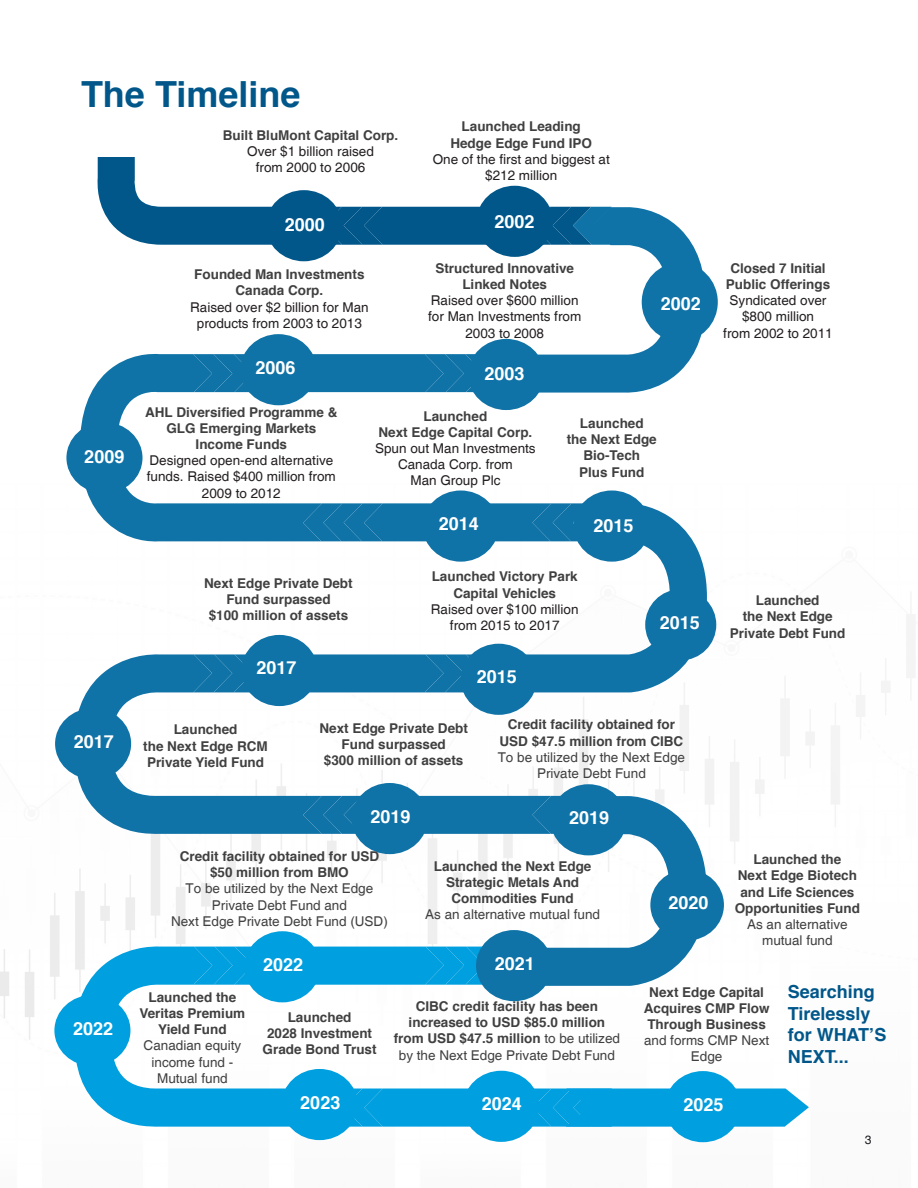
<style>
.page{position:relative;width:918px;height:1188px;background:#fff}
.page>*{position:absolute;margin:0;border:0;box-sizing:border-box;transform-origin:0 0}
.t1{font:700 36px "Helvetica";color:#01578a}
.t2{font:700 18px "Helvetica";color:#fff}
.t3{font:700 18px/21.6px "Helvetica";color:#01578a}
.t4{font:700 13.5px/16.2px "Helvetica";color:#404040;text-align:center}
.t5{font:13.5px/16.2px "Helvetica";color:#231f20;text-align:center}
.t6{font:13.5px/16.2px "Helvetica";color:#404040;text-align:center}
.t7{font:12px "Helvetica";color:#1a171c}
.s1{font-weight:400}
</style>
<div class="page">
<img style="left:0;top:484px;width:915px;height:659px">
<svg style="left:74px;top:654px;width:248px;height:181px"></svg>
<svg style="left:80px;top:383px;width:242px;height:159px"></svg>
<hr style="left:485px;top:742px;width:2px;height:48px;background:#fff">
<hr style="left:269px;top:742px;width:1px;height:48px;background:#fff">
<hr style="left:487px;top:448px;width:2px;height:48px;background:#fff">
<hr style="left:269px;top:448px;width:1px;height:48px;background:#fff">
<svg style="left:97px;top:157px;width:609px;height:236px"></svg>
<hr style="left:269px;top:153px;width:1px;height:48px;background:#fff">
<svg style="left:74px;top:946px;width:248px;height:181px"></svg>
<svg style="left:468px;top:1065px;width:17px;height:1px"></svg>
<hr style="left:485px;top:1035px;width:2px;height:48px;background:#fff">
<svg style="left:252px;top:1065px;width:17px;height:1px"></svg>
<hr style="left:269px;top:1035px;width:2px;height:48px;background:#fff">
<svg style="left:194px;top:796px;width:513px;height:190px"></svg>
<hr style="left:530px;top:889px;width:2px;height:48px;background:#fff">
<svg style="left:468px;top:769px;width:20px;height:5px"></svg>
<hr style="left:488px;top:739px;width:1px;height:48px;background:#fff">
<svg style="left:252px;top:769px;width:17px;height:5px"></svg>
<hr style="left:269px;top:739px;width:2px;height:48px;background:#fff">
<svg style="left:194px;top:503px;width:513px;height:189px"></svg>
<hr style="left:531px;top:587px;width:2px;height:48px;background:#fff">
<hr style="left:485px;top:442px;width:2px;height:48px;background:#fff">
<svg style="left:252px;top:473px;width:17px;height:6px"></svg>
<hr style="left:269px;top:443px;width:2px;height:48px;background:#fff">
<div style="left:477px;top:186px;width:76px;height:71px;background:#01578a;border-radius:50%"></div>
<div style="left:642px;top:263px;width:76px;height:78px;background:#1073a7;border-radius:50%"></div>
<div style="left:266px;top:190px;width:76px;height:71px;background:#01578a;border-radius:50%"></div>
<div style="left:468px;top:339px;width:76px;height:71px;background:#1073a7;border-radius:50%"></div>
<div style="left:241px;top:635px;width:76px;height:71px;background:#1073a7;border-radius:50%"></div>
<div style="left:240px;top:334px;width:77px;height:71px;background:#1073a7;border-radius:50%"></div>
<div style="left:66px;top:422px;width:77px;height:71px;background:#1073a7;border-radius:50%"></div>
<div style="left:423px;top:491px;width:76px;height:71px;background:#1073a7;border-radius:50%"></div>
<div style="left:574px;top:491px;width:76px;height:71px;background:#1073a7;border-radius:50%"></div>
<div style="left:645px;top:589px;width:71px;height:71px;background:#1073a7;border-radius:50%"></div>
<div style="left:461px;top:644px;width:76px;height:71px;background:#1073a7;border-radius:50%"></div>
<div style="left:55px;top:708px;width:76px;height:71px;background:#1073a7;border-radius:50%"></div>
<div style="left:352px;top:783px;width:76px;height:71px;background:#1073a7;border-radius:50%"></div>
<div style="left:550px;top:784px;width:76px;height:71px;background:#1073a7;border-radius:50%"></div>
<div style="left:476px;top:930px;width:76px;height:71px;background:#1073a7;border-radius:50%"></div>
<div style="left:244px;top:931px;width:76px;height:71px;background:#009fdf;border-radius:50%"></div>
<div style="left:54px;top:995px;width:76px;height:71px;background:#009fdf;border-radius:50%"></div>
<div style="left:650px;top:869px;width:74px;height:72px;background:#1073a7;border-radius:50%"></div>
<svg style="left:350px;top:1089px;width:459px;height:38px;background:#0ca3e0"></svg>
<div style="left:463px;top:1071px;width:76px;height:71px;background:#009fdf;border-radius:50%"></div>
<div style="left:665px;top:1071px;width:76px;height:71px;background:#009fdf;border-radius:50%"></div>
<div style="left:282px;top:1069px;width:76px;height:71px;background:#009fdf;border-radius:50%"></div>
<p class="t1" style="left:81px;top:65px;width:221px">The Timeline</p>
<p class="t4" style="left:223px;top:127px;width:177px">Built BluMont Capital Corp.</p>
<p class="t5" style="left:247px;top:143px;width:128px">Over $1 billion raised</p>
<p class="t5" style="left:256px;top:160px;width:111px">from 2000 to 2006</p>
<p class="t2" style="left:285px;top:210px;width:42px">2000</p>
<p class="t4" style="left:194px;top:267px;width:172px">Founded Man Investments<br>Canada Corp.</p>
<p class="t5" style="left:190px;top:299px;width:180px">Raised over $2 billion for Man products from 2003 to 2013</p>
<p class="t2" style="left:256px;top:353px;width:42px">2006</p>
<p class="t4" style="left:462px;top:119px;width:121px">Launched Leading</p>
<p class="t4" style="left:450px;top:135px;width:143px">Hedge Edge Fund IPO</p>
<p class="t5" style="left:433px;top:151px;width:179px">One of the first and biggest at $212 million</p>
<p class="t2" style="left:495px;top:207px;width:42px">2002</p>
<p class="t4" style="left:435px;top:260px;width:140px">Structured Innovative</p>
<p class="t4" style="left:462px;top:276px;width:86px">Linked Notes</p>
<p class="t5" style="left:431px;top:293px;width:149px">Raised over $600 million</p>
<p class="t5" style="left:428px;top:309px;width:155px">for Man Investments from</p>
<p class="t5" style="left:465px;top:325px;width:80px">2003 to 2008</p>
<p class="t2" style="left:484px;top:359px;width:42px">2003</p>
<p class="t2" style="left:661px;top:289px;width:42px">2002</p>
<p class="t2" style="left:84px;top:442px;width:42px">2009</p>
<p class="t4" style="left:145px;top:404px;width:194px">AHL Diversified Programme &amp;</p>
<p class="t4" style="left:166px;top:420px;width:152px">GLG Emerging Markets</p>
<p class="t4" style="left:196px;top:436px;width:93px">Income Funds</p>
<p class="t5" style="left:147px;top:453px;width:191px">Designed open-end alternative funds. Raised $400 million from<br>2009 to 2012</p>
<p class="t4" style="left:424px;top:408px;width:65px">Launched</p>
<p class="t4" style="left:379px;top:424px;width:155px">Next Edge Capital Corp.</p>
<p class="t5" style="left:375px;top:441px;width:162px">Spun out Man Investments</p>
<p class="t5" style="left:398px;top:457px;width:116px">Canada Corp. from</p>
<p class="t5" style="left:410px;top:473px;width:92px">Man Group Plc</p>
<p class="t4" style="left:580px;top:415px;width:65px">Launched</p>
<p class="t4" style="left:567px;top:432px;width:92px">the Next Edge</p>
<p class="t4" style="left:583px;top:448px;width:58px">Bio-Tech</p>
<p class="t4" style="left:579px;top:464px;width:67px">Plus Fund</p>
<p class="t2" style="left:439px;top:509px;width:42px">2014</p>
<p class="t2" style="left:593px;top:512px;width:42px">2015</p>
<p class="t4" style="left:726px;top:260px;width:106px">Closed 7 Initial<br>Public Offerings</p>
<p class="t5" style="left:730px;top:293px;width:98px">Syndicated over</p>
<p class="t5" style="left:742px;top:309px;width:74px">$800 million</p>
<p class="t5" style="left:723px;top:325px;width:111px">from 2002 to 2011</p>
<p class="t2" style="left:74px;top:727px;width:42px">2017</p>
<p class="t4" style="left:204px;top:575px;width:150px">Next Edge Private Debt<br>Fund surpassed</p>
<p class="t4" style="left:209px;top:608px;width:141px">$100 million of assets</p>
<p class="t2" style="left:257px;top:653px;width:42px">2017</p>
<p class="t4" style="left:432px;top:569px;width:148px">Launched Victory Park<br>Capital Vehicles</p>
<p class="t5" style="left:431px;top:601px;width:149px">Raised over $100 million from 2015 to 2017</p>
<p class="t2" style="left:477px;top:662px;width:42px">2015</p>
<p class="t2" style="left:660px;top:608px;width:42px">2015</p>
<p class="t4" style="left:174px;top:722px;width:65px">Launched</p>
<p class="t4" style="left:143px;top:738px;width:126px;text-align:left">the Next Edge RCM<br>Private Yield Fund</p>
<p class="t4" style="left:319px;top:720px;width:150px">Next Edge Private Debt<br>Fund surpassed</p>
<p class="t4" style="left:324px;top:753px;width:141px">$300 million of assets</p>
<p class="t4" style="left:500px;top:717px;width:185px">Credit facility obtained for<br>USD $47.5 million from CIBC</p>
<p class="t6" style="left:498px;top:749px;width:189px">To be utilized by the Next Edge<br>Private Debt Fund</p>
<p class="t2" style="left:370px;top:802px;width:42px">2019</p>
<p class="t2" style="left:569px;top:803px;width:42px">2019</p>
<p class="t4" style="left:180px;top:848px;width:201px">Credit facility obtained for USD $50 million from BMO</p>
<p class="t6" style="left:186px;top:881px;width:189px">To be utilized by the Next Edge<br>Private Debt Fund and</p>
<p class="t6" style="left:171px;top:914px;width:218px">Next Edge Private Debt Fund (USD)</p>
<p class="t4" style="left:434px;top:858px;width:159px">Launched the Next Edge<br>Strategic Metals And<br>Commodities Fund</p>
<p class="t6" style="left:425px;top:907px;width:176px">As an alternative mutual fund</p>
<p class="t2" style="left:263px;top:950px;width:42px">2022</p>
<p class="t2" style="left:495px;top:949px;width:42px">2021</p>
<p class="t2" style="left:669px;top:888px;width:42px">2020</p>
<p class="t4" style="left:756px;top:593px;width:65px">Launched</p>
<p class="t4" style="left:743px;top:609px;width:92px">the Next Edge</p>
<p class="t4" style="left:730px;top:625px;width:117px">Private Debt Fund</p>
<p class="t4" style="left:735px;top:852px;width:127px">Launched the<br>Next Edge Biotech and Life Sciences<br>Opportunities Fund</p>
<p class="t6" style="left:747px;top:917px;width:102px">As an alternative mutual fund</p>
<p class="t2" style="left:73px;top:1014px;width:42px">2022</p>
<p class="t4" style="left:140px;top:989px;width:107px">Launched the<br>Veritas Premium<br>Yield Fund</p>
<p class="t6" style="left:144px;top:1038px;width:99px">Canadian equity income fund -<br>Mutual fund</p>
<p class="t4" style="left:288px;top:1009px;width:65px">Launched</p>
<p class="t4" style="left:267px;top:1026px;width:107px">2028 Investment</p>
<p class="t4" style="left:263px;top:1042px;width:116px">Grade Bond Trust</p>
<p class="t2" style="left:300px;top:1088px;width:42px">2023</p>
<p class="t4" style="left:394px;top:998px;width:228px">CIBC credit facility has been increased to USD $85.0 million from USD $47.5 million <span class="s1">to be utilized by the Next Edge Private Debt Fund</span></p>
<p class="t2" style="left:482px;top:1089px;width:42px">2024</p>
<p class="t4" style="left:644px;top:984px;width:127px">Next Edge Capital<br>Acquires CMP Flow<br>Through Business</p>
<p class="t6" style="left:644px;top:1033px;width:127px">and forms CMP Next<br>Edge</p>
<p class="t2" style="left:684px;top:1090px;width:42px">2025</p>
<p class="t3" style="left:788px;top:981px;width:100px">Searching<br>Tirelessly for WHAT’S<br>NEXT...</p>
<p class="t7" style="left:865px;top:1133px;width:8px">3</p>
</div>
